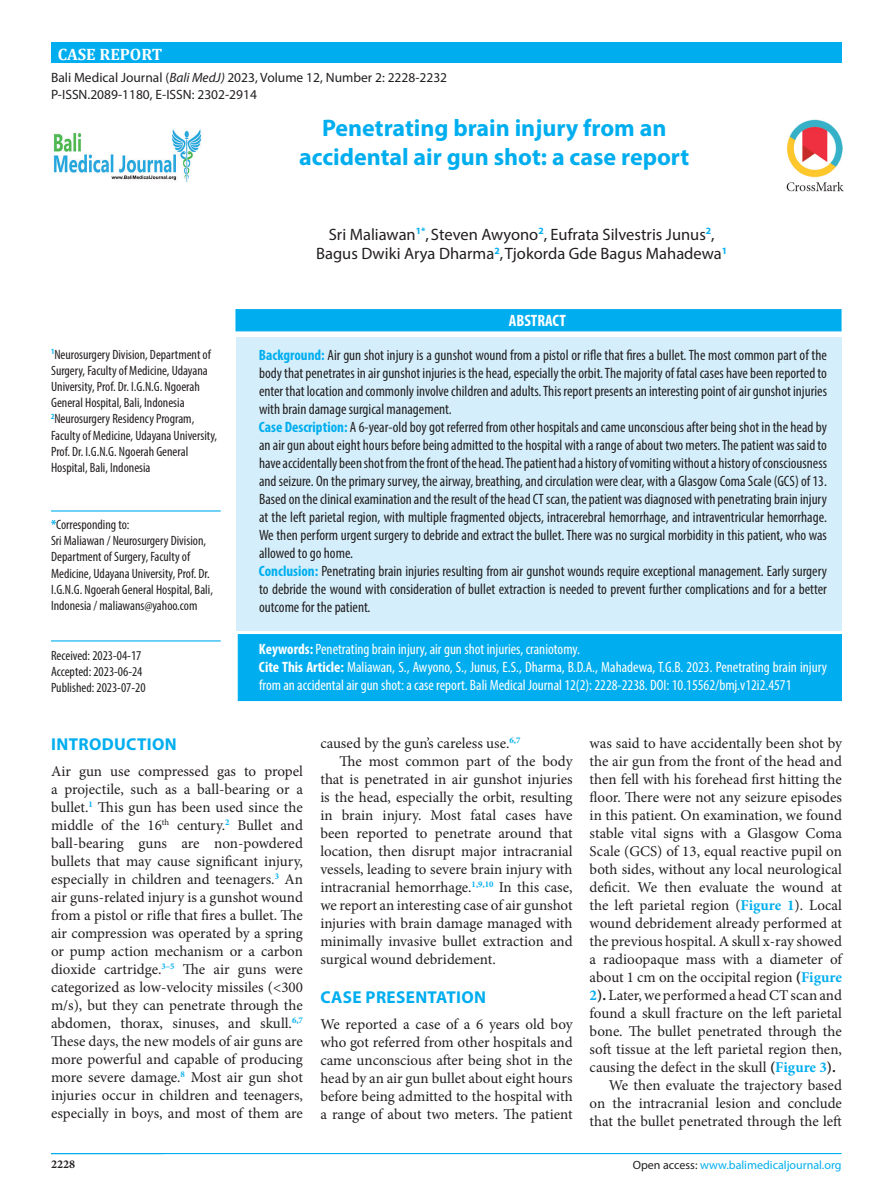
<style>
.page{position:relative;width:893px;height:1191px;background:#fff}
.page>*{position:absolute;margin:0;border:0;box-sizing:border-box;transform-origin:0 0}
.t1{font:700 24px "Myriad Pro";color:#00aeef}
.judul{font:700 17.25px "Myriad Pro";letter-spacing:.02em;color:#00aeef}
.t2{font:16.5px "Myriad Pro";color:#231f20}
.t3{font:700 16.5px "Cambria";color:#fff}
.Default{font:700 condensed 16.5px "Myriad Pro";color:#fff}
.t4{font:15px/18px "Minion Pro";color:#231f20;text-align:justify}
.t5{font:condensed 15px/18px "Myriad Pro";color:#231f20;text-align:justify}
.t6{font:condensed 15px/18px "Myriad Pro";color:#fff}
.Pa5{font:condensed 13.5px/16.2px "Myriad Pro";color:#231f20}
.t7{font:13.5px "Myriad Pro";color:#231f20}
.judul-2{font:12px "Myriad Pro";color:#00aeef}
.t8{font:700 12px "Minion Pro";color:#231f20}
.s1{font-style:italic}
.s2{font-weight:700;color:#00aeef}
.s3{font-weight:700}
.s4{font-style:italic;color:#231f20}
.s5{color:#231f20}
</style>
<div class="page">
<div style="left:51px;top:43px;width:790px;height:20px;background:#00aeef"></div>
<img style="left:786px;top:119px;width:58px;height:73px">
<hr style="left:51px;top:510px;width:170px;height:1px;background:#00aeef">
<hr style="left:51px;top:640px;width:170px;height:1px;background:#00aeef">
<hr style="left:51px;top:1153px;width:790px;height:1px;background:#00aeef">
<img style="left:53px;top:129px;width:149px;height:54px">
<div style="left:235px;top:309px;width:606px;height:22px;background:#00aeef;border:1px solid #00aeef"></div>
<div style="left:236px;top:337px;width:606px;height:293px;background:#d4effb"></div>
<div style="left:238px;top:634px;width:604px;height:67px;background:#00aeef;border:1px solid #00aeef"></div>
<p class="t3" style="left:58px;top:43px;width:106px">CASE REPORT</p>
<p class="t7" style="left:51px;top:70px;width:398px">Bali Medical Journal (<span class="s1">Bali MedJ)</span> 2023, Volume 12, Number 2: 2228-2232</p>
<p class="t7" style="left:51px;top:86px;width:207px">P-ISSN.2089-1180, E-ISSN: 2302-2914</p>
<p class="t1" style="left:322px;top:112px;width:346px">Penetrating brain injury from an</p>
<p class="t1" style="left:299px;top:141px;width:392px">accidental air gun shot: a case report</p>
<p class="t2" style="left:329px;top:224px;width:387px">Sri Maliawan<sup>1*</sup>, Steven Awyono<sup>2</sup>, Eufrata Silvestris Junus<sup>2</sup>,</p>
<p class="t2" style="left:316px;top:244px;width:413px">Bagus Dwiki Arya Dharma<sup>2</sup>,Tjokorda Gde Bagus Mahadewa<sup>1</sup></p>
<p class="Pa5" style="left:51px;top:346px;width:161px"><sup>1</sup>Neurosurgery Division, Department of Surgery, Faculty of Medicine, Udayana University, Prof. Dr. I.G.N.G. Ngoerah General Hospital, Bali, Indonesia</p>
<p class="Pa5" style="left:51px;top:411px;width:168px"><sup>2</sup>Neurosurgery Residency Program, Faculty of Medicine, Udayana University, Prof. Dr. I.G.N.G. Ngoerah General Hospital, Bali, Indonesia</p>
<p class="Pa5" style="left:51px;top:516px;width:80px"><span class="s2">*</span>Corresponding to:</p>
<p class="Pa5" style="left:51px;top:532px;width:163px">Sri Maliawan / Neurosurgery Division, Department of Surgery, Faculty of Medicine, Udayana University, Prof. Dr.<br>I.G.N.G. Ngoerah General Hospital, Bali, Indonesia / maliawans@yahoo.com</p>
<p class="Pa5" style="left:51px;top:647px;width:92px">Received: 2023-04-17</p>
<p class="Pa5" style="left:51px;top:663px;width:93px">Accepted: 2023-06-24</p>
<p class="Pa5" style="left:51px;top:679px;width:96px">Published: 2023-07-20</p>
<p class="Default" style="left:509px;top:310px;width:58px">ABSTRACT</p>
<p class="t5" style="left:259px;top:345px;width:569px"><span class="s2">Background:</span> Air gun shot injury is a gunshot wound from a pistol or rifle that fires a bullet. The most common part of the body that penetrates in air gunshot injuries is the head, especially the orbit. The majority of fatal cases have been reported to enter that location and commonly involve children and adults. This report presents an interesting point of air gunshot injuries with brain damage surgical management.</p>
<p class="t5" style="left:259px;top:417px;width:570px"><span class="s2">Case Description:</span> A 6-year-old boy got referred from other hospitals and came unconscious after being shot in the head by an air gun about eight hours before being admitted to the hospital with a range of about two meters. The patient was said to have accidentally been shot from the front of the head. The patient had a history of vomiting without a history of consciousness and seizure. On the primary survey, the airway, breathing, and circulation were clear, with a Glasgow Coma Scale (GCS) of 13.<br>Based on the clinical examination and the result of the head CT scan, the patient was diagnosed with penetrating brain injury at the left parietal region, with multiple fragmented objects, intracerebral hemorrhage, and intraventricular hemorrhage.<br>We then perform urgent surgery to debride and extract the bullet. There was no surgical morbidity in this patient, who was allowed to go home.</p>
<p class="t5" style="left:259px;top:561px;width:569px"><span class="s2">Conclusion:</span> Penetrating brain injuries resulting from air gunshot wounds require exceptional management. Early surgery to debride the wound with consideration of bullet extraction is needed to prevent further complications and for a better outcome for the patient.</p>
<p class="t6" style="left:259px;top:640px;width:322px"><span class="s3">Keywords:</span> Penetrating brain injury, air gun shot injuries, craniotomy.</p>
<p class="t6" style="left:259px;top:658px;width:569px"><span class="s3">Cite This Article:</span> Maliawan, S., Awyono, S., Junus, E.S., Dharma, B.D.A., Mahadewa, T.G.B. 2023. Penetrating brain injury from an accidental air gun shot: a case report. Bali Medical Journal 12(2): 2228-2238. DOI: 10.15562/bmj.v12i2.4571</p>
<p class="judul" style="left:51px;top:732px;width:127px">INTRODUCTION</p>
<p class="t4" style="left:51px;top:762px;width:253px">Air gun use compressed gas to propel a projectile, such as a ball-bearing or a bullet.<sup>1</sup> This gun has been used since the middle of the 16<sup>th</sup> century.<sup>2</sup> Bullet and ball-bearing guns are non-powdered bullets that may cause significant injury, especially in children and teenagers.<sup>3</sup> An air guns-related injury is a gunshot wound from a pistol or rifle that fires a bullet. The air compression was operated by a spring or pump action mechanism or a carbon dioxide cartridge.<sup>3–5</sup> The air guns were categorized as low-velocity missiles (&lt;300 m/s), but they can penetrate through the abdomen, thorax, sinuses, and skull.<sup>6,7<br></sup>These days, the new models of air guns are more powerful and capable of producing more severe damage.<sup>8</sup> Most air gun shot injuries occur in children and teenagers, especially in boys, and most of them are</p>
<p class="t4" style="left:320px;top:734px;width:202px">caused by the gun’s careless use.<sup>6,7</sup></p>
<p class="t4" style="left:320px;top:752px;width:254px;text-indent:19px">The most common part of the body that is penetrated in air gunshot injuries is the head, especially the orbit, resulting in brain injury. Most fatal cases have been reported to penetrate around that location, then disrupt major intracranial vessels, leading to severe brain injury with intracranial hemorrhage.<sup>1,9,10</sup> In this case, we report an interesting case of air gunshot injuries with brain damage managed with minimally invasive bullet extraction and surgical wound debridement.</p>
<p class="judul" style="left:320px;top:985px;width:167px">CASE PRESENTATION</p>
<p class="t4" style="left:320px;top:1015px;width:254px">We reported a case of a 6 years old boy who got referred from other hospitals and came unconscious after being shot in the head by an air gun bullet about eight hours before being admitted to the hospital with a range of about two meters. The patient</p>
<p class="t4" style="left:590px;top:734px;width:254px">was said to have accidentally been shot by the air gun from the front of the head and then fell with his forehead first hitting the floor. There were not any seizure episodes in this patient. On examination, we found stable vital signs with a Glasgow Coma Scale (GCS) of 13, equal reactive pupil on both sides, without any local neurological deficit. We then evaluate the wound at the left parietal region (<span class="s2">Figure 1</span>). Local wound debridement already performed at the previous hospital. A skull x-ray showed a radioopaque mass with a diameter of about 1 cm on the occipital region <span class="s3">(</span><span class="s2">Figure 2</span><span class="s3">).</span> Later, we performed a head CT scan and found a skull fracture on the left parietal bone. The bullet penetrated through the soft tissue at the left parietal region then, causing the defect in the skull <span class="s3">(</span><span class="s2">Figure 3</span><span class="s3">).</span></p>
<p class="t4" style="left:590px;top:1076px;width:254px;text-indent:19px">We then evaluate the trajectory based on the intracranial lesion and conclude that the bullet penetrated through the left</p>
<p class="t8" style="left:51px;top:1156px;width:25px">2228</p>
<p class="judul-2" style="left:476px;top:1157px;width:367px"><span class="s4">Bali Medical Journal 2023</span><span class="s5">; 12(2): 2228-2232 | doi:</span> 10.15562/bmj.v12i2.4571</p>
<p class="judul-2" style="left:633px;top:1157px;width:210px"><span class="s5">Open access:</span> www.balimedicaljournal.org</p>
</div>
